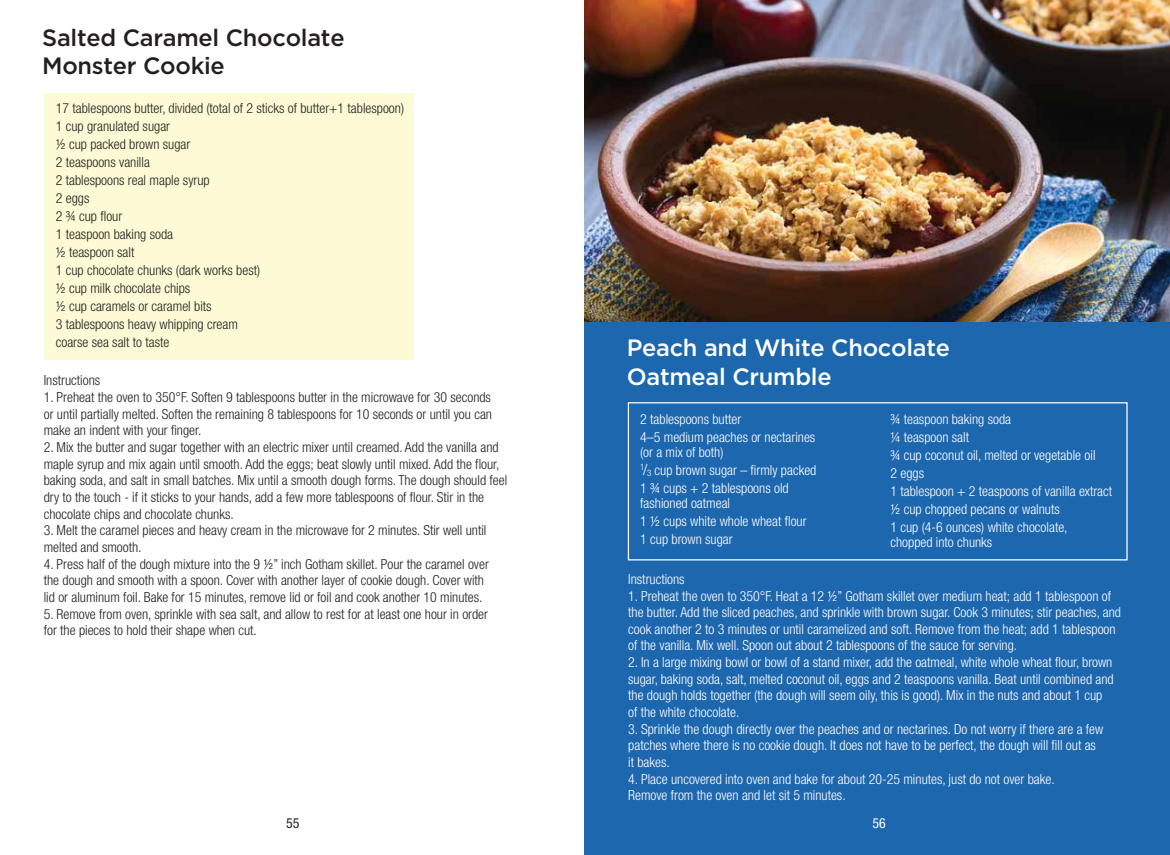
<style>
.page{position:relative;width:1170px;height:855px;background:#fff}
.page>*{position:absolute;margin:0;border:0;box-sizing:border-box;transform-origin:0 0}
.t1{font:500 23.62px/28.2px "Gotham";letter-spacing:-.01em;color:#fff}
.t2{font:500 23.62px/28.2px "Gotham";letter-spacing:-.01em;color:#231f20}
.t3{font:300 condensed 13.88px/18px "Helvetica Neue";color:#231f20}
.t4{font:300 condensed 13.88px/18px "Helvetica Neue";color:#fff}
.t5{font:condensed 13.88px "Helvetica Neue";color:#231f20}
.t6{font:condensed 13.88px "Helvetica Neue";color:#fff}
.s1{font-size:15.25px}
.s2{font-size:8.88px}
</style>
<div class="page">
<div style="left:44px;top:93px;width:369px;height:266px;background:#fdfbd6"></div>
<div style="left:585px;top:0;width:585px;height:855px;background:#1d67af"></div>
<img style="left:585px;top:0;width:585px;height:321px">
<div style="left:628px;top:402px;width:500px;height:158px;border:1px solid #fff"></div>
<h1 class="t2" style="left:42px;top:23px;width:304px">Salted Caramel Chocolate<br>Monster Cookie</h1>
<p class="t3" style="left:56px;top:99px;width:350px">17 tablespoons butter, divided (total of 2 sticks of butter+1 tablespoon)<br>1 cup granulated sugar<br>½ cup packed brown sugar<br>2 teaspoons vanilla<br>2 tablespoons real maple syrup<br>2 eggs<br>2 ¾ cup flour<br>1 teaspoon baking soda<br>½ teaspoon salt<br>1 cup chocolate chunks (dark works best)<br>½ cup milk chocolate chips<br>½ cup caramels or caramel bits<br>3 tablespoons heavy whipping cream<br>coarse sea salt to taste</p>
<p class="t3" style="left:44px;top:371px;width:58px">Instructions</p>
<p class="t3" style="left:44px;top:389px;width:450px;line-height:16.6px;text-align:justify">1. Preheat the oven to 350°F. Soften 9 tablespoons butter in the microwave for 30 seconds or until partially melted. Soften the remaining 8 tablespoons for 10 seconds or until you can make an indent with your finger.</p>
<p class="t3" style="left:44px;top:439px;width:465px;line-height:16.6px">2. Mix the butter and sugar together with an electric mixer until creamed. Add the vanilla and maple syrup and mix again until smooth. Add the eggs; beat slowly until mixed. Add the flour, baking soda, and salt in small batches. Mix until a smooth dough forms. The dough should feel dry to the touch - if it sticks to your hands, add a few more tablespoons of flour. Stir in the chocolate chips and chocolate chunks.</p>
<p class="t3" style="left:44px;top:522px;width:444px;line-height:16.6px">3. Melt the caramel pieces and heavy cream in the microwave for 2 minutes. Stir well until melted and smooth.</p>
<p class="t3" style="left:44px;top:555px;width:447px;line-height:16.6px">4. Press half of the dough mixture into the 9 ½” inch Gotham skillet. Pour the caramel over the dough and smooth with a spoon. Cover with another layer of cookie dough. Cover with lid or aluminum foil. Bake for 15 minutes, remove lid or foil and cook another 10 minutes.</p>
<p class="t3" style="left:44px;top:605px;width:446px;line-height:16.6px">5. Remove from oven, sprinkle with sea salt, and allow to rest for at least one hour in order for the pieces to hold their shape when cut.</p>
<h1 class="t1" style="left:627px;top:334px;width:325px">Peach and White Chocolate<br>Oatmeal Crumble</h1>
<p class="t4" style="left:640px;top:410px;width:177px">2 tablespoons butter<br>4–5 medium peaches or nectarines</p>
<p class="t4" style="left:640px;top:443px;width:178px">(or a mix of both)<br><sup>1</sup><span class="s1">/</span><span class="s2">3</span> cup brown sugar – firmly packed<br>1 ¾ cups + 2 tablespoons old</p>
<p class="t4" style="left:640px;top:494px;width:168px">fashioned oatmeal<br>1 ½ cups white whole wheat flour<br>1 cup brown sugar</p>
<p class="t4" style="left:890px;top:410px;width:223px">¾ teaspoon baking soda<br>¼ teaspoon salt<br>¾ cup coconut oil, melted or vegetable oil<br>2 eggs<br>1 tablespoon + 2 teaspoons of vanilla extract ½ cup chopped pecans or walnuts<br>1 cup (4-6 ounces) white chocolate,</p>
<p class="t4" style="left:890px;top:533px;width:103px">chopped into chunks</p>
<p class="t4" style="left:628px;top:570px;width:58px">Instructions</p>
<p class="t4" style="left:628px;top:587px;width:494px;line-height:16.6px">1. Preheat the oven to 350°F. Heat a 12 ½” Gotham skillet over medium heat; add 1 tablespoon of the butter. Add the sliced peaches, and sprinkle with brown sugar. Cook 3 minutes; stir peaches, and cook another 2 to 3 minutes or until caramelized and soft. Remove from the heat; add 1 tablespoon of the vanilla. Mix well. Spoon out about 2 tablespoons of the sauce for serving.</p>
<p class="t4" style="left:628px;top:654px;width:487px;line-height:16.6px">2. In a large mixing bowl or bowl of a stand mixer, add the oatmeal, white whole wheat flour, brown sugar, baking soda, salt, melted coconut oil, eggs and 2 teaspoons vanilla. Beat until combined and the dough holds together (the dough will seem oily, this is good). Mix in the nuts and about 1 cup of the white chocolate.</p>
<p class="t4" style="left:628px;top:720px;width:477px;line-height:16.6px">3. Sprinkle the dough directly over the peaches and or nectarines. Do not worry if there are a few patches where there is no cookie dough. It does not have to be perfect, the dough will fill out as it bakes.</p>
<p class="t4" style="left:628px;top:770px;width:428px;line-height:16.6px">4. Place uncovered into oven and bake for about 20-25 minutes, just do not over bake.<br>Remove from the oven and let sit 5 minutes.</p>
<p class="t5" style="left:286px;top:815px;width:15px">55</p>
<p class="t6" style="left:873px;top:815px;width:15px">56</p>
</div>
